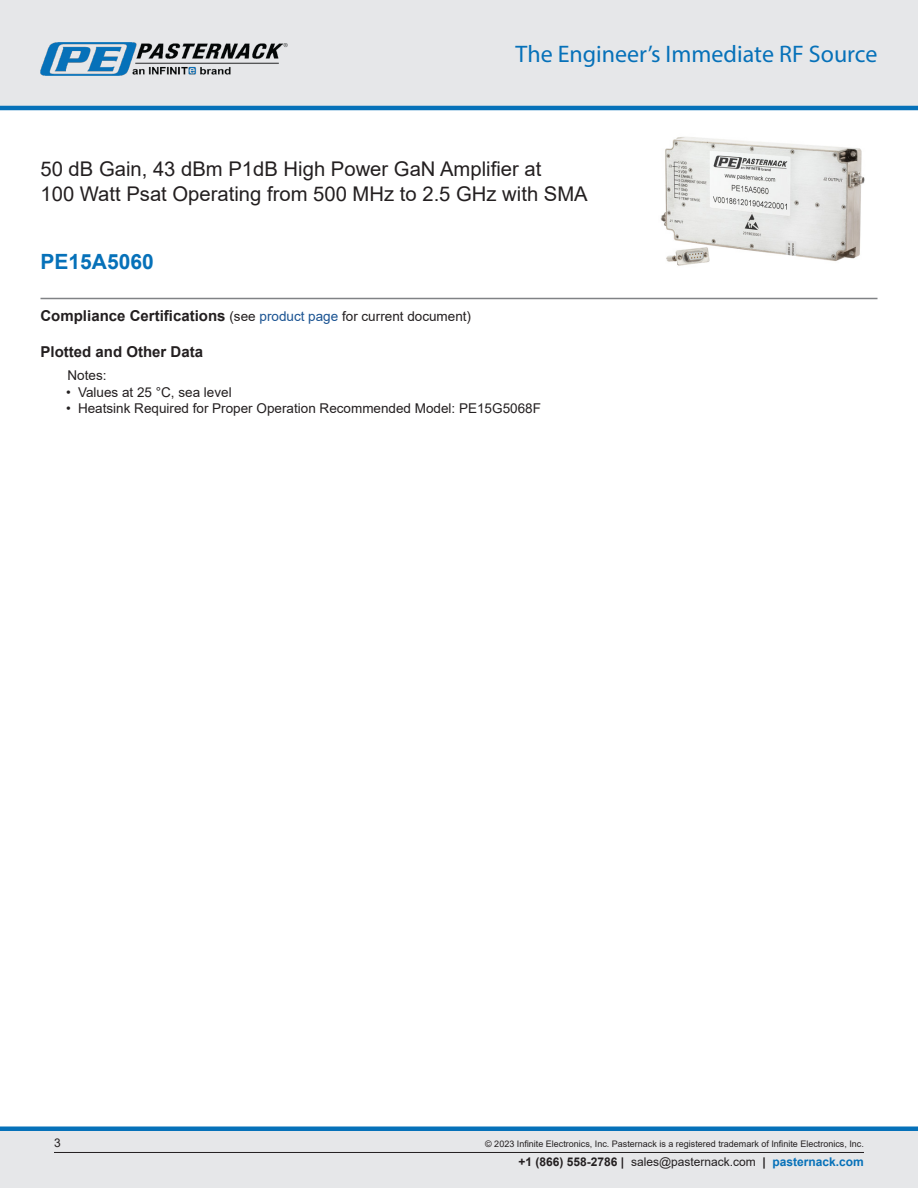
<style>
.page{position:relative;width:918px;height:1188px;background:#fff}
.page>*{position:absolute;margin:0;border:0;box-sizing:border-box;transform-origin:0 0}
.t1{font:24px "Myriad Pro";color:#0671b9}
.Branded_Part_No{font:700 21px "Arial";color:#0671b9}
.Web_Description_Para{font:20.25px/24.3px "Arial";color:#231f20}
.Head1_for_Compliance{font:700 15px "Arial";color:#231f20}
.Specs_Notes_Para{font:13.5px "Arial";color:#231f20}
.t2{font:12px "Arial";color:#231f20}
.Copyright_disclaimer{font:9px "Arial";color:#231f20}
.s1{font-weight:400;font-size:13.5px}
.s2{font-weight:400;font-size:13.5px;color:#1a5392}
.s3{font-weight:700}
.s4{font-weight:700;color:#0671b9}
</style>
<div class="page">
<div style="left:0;top:0;width:918px;height:108px;background:#e6e7e9"></div>
<hr style="left:0;top:106px;width:918px;height:4px;background:#0671b9">
<img style="left:40px;top:42px;width:248px;height:34px">
<div style="left:0;top:1131px;width:918px;height:57px;background:#e6e7e9"></div>
<div style="left:0;top:1126px;width:918px;height:5px;background:#0671b9"></div>
<hr style="left:54px;top:1152px;width:810px;height:1px;background:#231f20">
<hr style="left:40px;top:298px;width:838px;height:1px;background:#808285">
<img style="left:660px;top:137px;width:205px;height:129px">
<h1 class="t1" style="left:516px;top:39px;width:363px">The Engineer’s Immediate RF Source</h1>
<h1 class="Web_Description_Para" style="left:40px;top:157px;width:549px">50 dB Gain, 43 dBm P1dB High Power GaN Amplifier at<br>100 Watt Psat Operating from 500 MHz to 2.5 GHz with SMA</h1>
<p class="Branded_Part_No" style="left:40px;top:247px;width:115px">PE15A5060</p>
<p class="Head1_for_Compliance" style="left:40px;top:306px;width:432px">Compliance Certifications <span class="s1">(see</span> <span class="s2">product page</span> <span class="s1">for current document)</span></p>
<p class="Head1_for_Compliance" style="left:40px;top:342px;width:164px">Plotted and Other Data</p>
<p class="Specs_Notes_Para" style="left:68px;top:366px;width:41px">Notes:</p>
<p class="Specs_Notes_Para" style="left:66px;top:383px;width:167px">• Values at 25 °C, sea level</p>
<p class="Specs_Notes_Para" style="left:66px;top:399px;width:476px">• Heatsink Required for Proper Operation Recommended Model: PE15G5068F</p>
<p class="t2" style="left:54px;top:1135px;width:8px">3</p>
<p class="Copyright_disclaimer" style="left:485px;top:1138px;width:380px">© 2023 Infinite Electronics, Inc. Pasternack is a registered trademark of Infinite Electronics, Inc.</p>
<p class="t2" style="left:519px;top:1153px;width:347px"><span class="s3">+1 (866) 558-2786 |</span> sales@pasternack.com <span class="s3">|</span> <span class="s4">pasternack.com</span></p>
</div>
